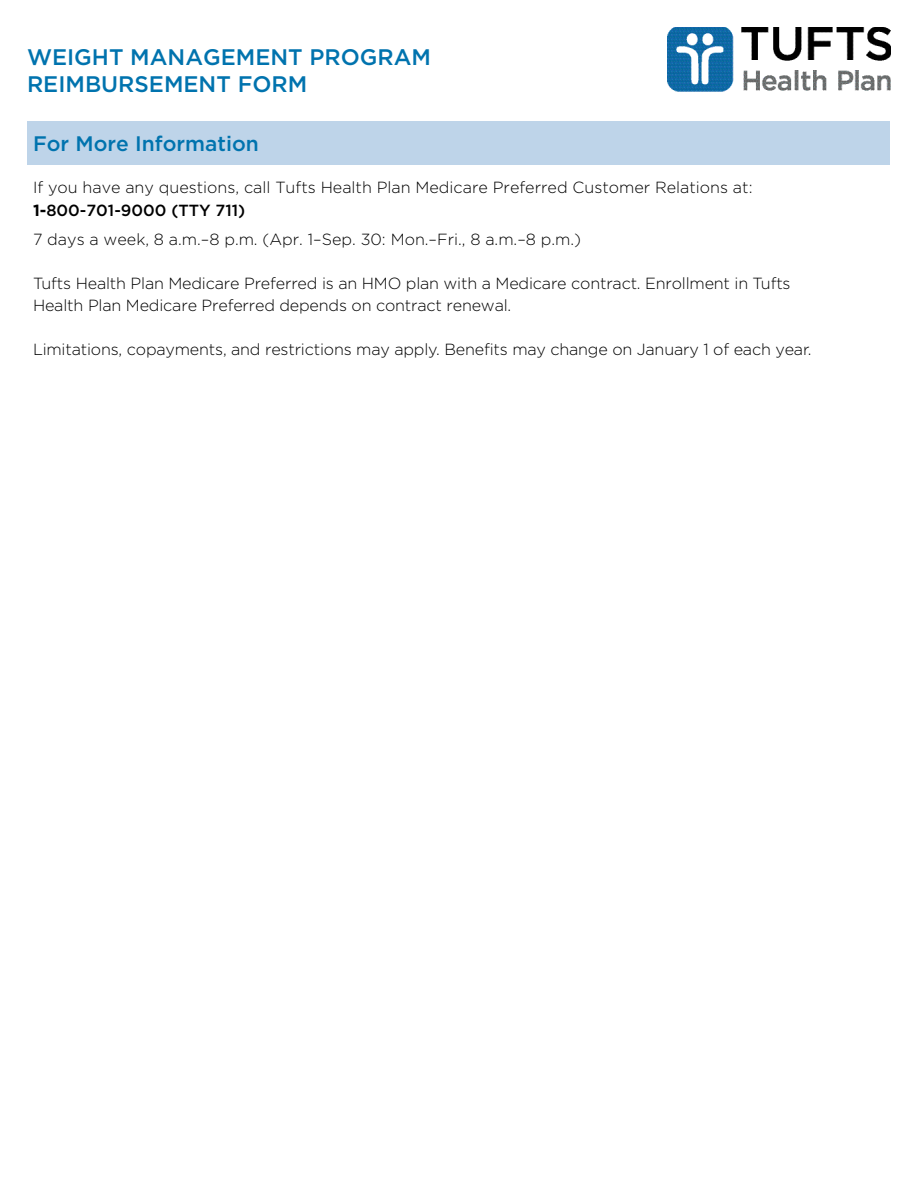
<style>
.page{position:relative;width:918px;height:1188px;background:#fff}
.page>*{position:absolute;margin:0;border:0;box-sizing:border-box;transform-origin:0 0}
.t1{font:500 22.5px/27px "Gotham";color:#0073ae}
.t2{font:500 21px "Gotham";color:#0073ae}
.t3{font:300 16.2px/22.5px "Gotham";letter-spacing:-.01em;color:#000}
.t4{font:500 16.2px "Gotham";color:#000}
.s1{font-weight:700}
</style>
<div class="page">
<div style="left:27px;top:121px;width:863px;height:43px;background:#bed4e9"></div>
<img style="left:668px;top:27px;width:223px;height:65px">
<h3 class="t1" style="left:27px;top:43px;width:406px">WEIGHT MANAGEMENT PROGRAM<br>REIMBURSEMENT FORM</h3>
<p class="t2" style="left:33px;top:130px;width:227px">For More Information</p>
<p class="t3" style="left:33px;top:176px;width:721px">If you have any questions, call Tufts Health Plan Medicare Preferred Customer Relations at:</p>
<p class="t4" style="left:33px;top:199px;width:214px"><span class="s1">1-</span>800-701-9000 (TTY 711)</p>
<p class="t3" style="left:33px;top:227px;width:558px">7 days a week, 8 a.m.–8 p.m. (Apr. 1–Sep. 30: Mon.–Fri., 8 a.m.–8 p.m.)-</p>
<p class="t3" style="left:33px;top:271px;width:759px">Tufts Health Plan Medicare Preferred is an HMO plan with a Medicare contract. Enrollment in Tufts<br>Health Plan Medicare Preferred depends on contract renewal.</p>
<p class="t3" style="left:33px;top:338px;width:780px">Limitations, copayments, and restrictions may apply. Benefits may change on January 1 of each year.</p>
</div>
